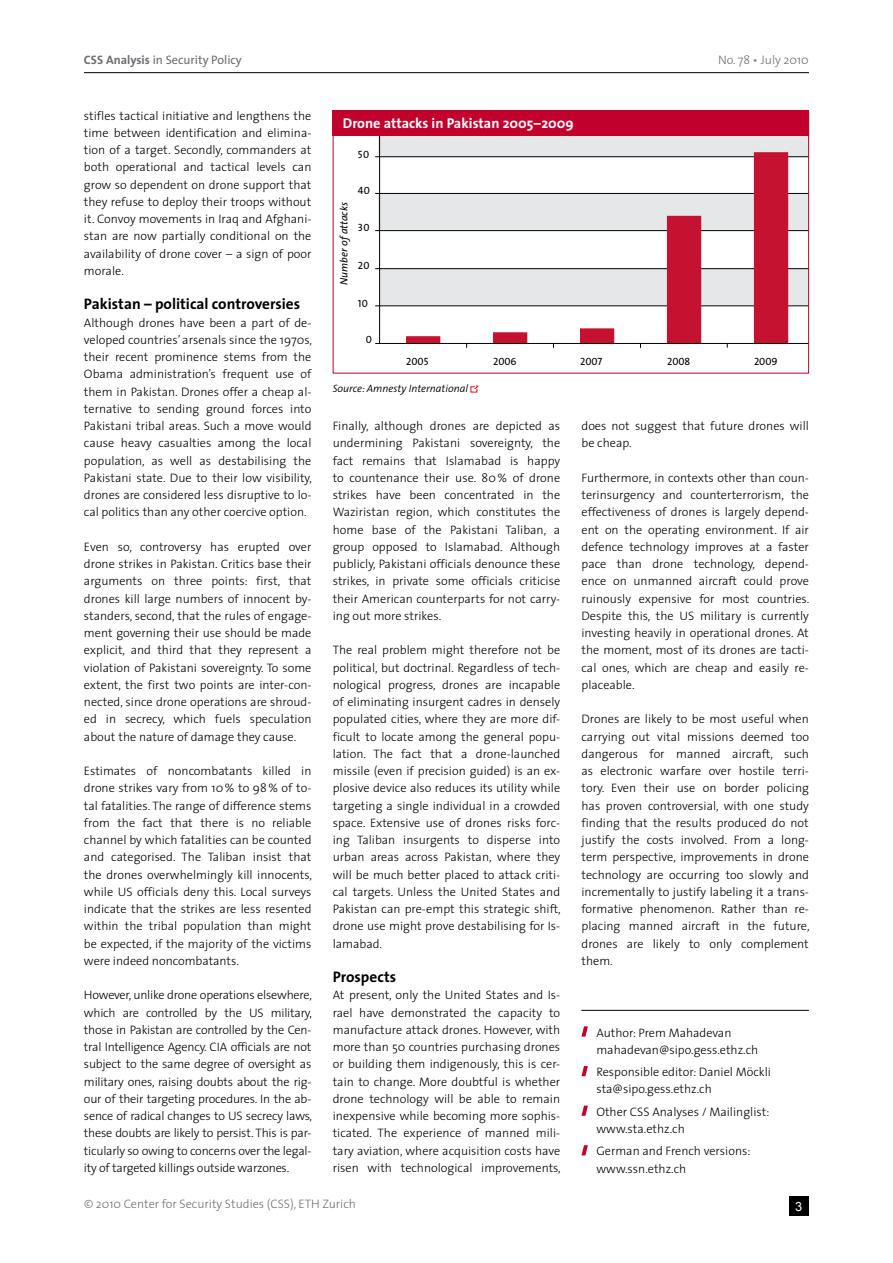
<style>
.page{position:relative;width:893px;height:1263px;background:#fff}
.page>*{position:absolute;margin:0;border:0;box-sizing:border-box;transform-origin:0 0}
._5_Untertitel{font:700 15.3px "The Sans";color:#000}
.BOX_1_Titel_weiss{font:700 14.25px "The Sans";color:#fff}
.t1{font:12.75px "Arial";color:#fff}
._4_Text{font:300 12.3px/17.2px "The Sans";color:#000;text-align:justify}
.bullets{font:300 12.3px "The Sans";color:#000}
.t2{font:300 12.3px "The Sans";color:#6d6e71}
.t3{font:12.3px "The Sans";color:#6d6e71}
._3_Bildlegende{font:italic 300 10.65px "The Sans";color:#000}
.t4{font:10.5px "The Sans Caps";color:#000}
.t5{font:italic 10.5px "The Sans";color:#000}
.s1{font-weight:700}
</style>
<div class="page">
<hr style="left:84px;top:72px;width:725px;height:1px;background:#000">
<div style="left:789px;top:1196px;width:20px;height:20px;background:#000"></div>
<div style="left:379px;top:118px;width:430px;height:39px;background:#e6e7e8"></div>
<div style="left:379px;top:193px;width:430px;height:37px;background:#e6e7e8"></div>
<div style="left:379px;top:268px;width:430px;height:37px;background:#e6e7e8"></div>
<hr style="left:375px;top:156px;width:434px;height:1px;background:#000">
<hr style="left:375px;top:193px;width:434px;height:1px;background:#000">
<hr style="left:375px;top:230px;width:434px;height:1px;background:#000">
<hr style="left:375px;top:268px;width:434px;height:1px;background:#000">
<hr style="left:375px;top:305px;width:434px;height:1px;background:#000">
<hr style="left:379px;top:118px;width:1px;height:226px;background:#000">
<svg style="left:406px;top:152px;width:382px;height:191px"></svg>
<hr style="left:375px;top:343px;width:434px;height:1px;background:#000">
<div style="left:333px;top:110px;width:476px;height:25px;background:#c1002b"></div>
<svg style="left:581px;top:1026px;width:7px;height:10px"></svg>
<svg style="left:581px;top:1066px;width:7px;height:10px"></svg>
<svg style="left:581px;top:1105px;width:7px;height:11px"></svg>
<svg style="left:581px;top:1145px;width:7px;height:10px"></svg>
<hr style="left:581px;top:1010px;width:228px;height:1px;background:#000">
<svg style="left:470px;top:385px;width:8px;height:8px"></svg>
<p class="t3" style="left:84px;top:50px;width:159px"><span class="s1">CSS Analysis</span> in Security Policy</p>
<p class="t2" style="left:718px;top:50px;width:92px">No. 78 • July 2010</p>
<p class="_4_Text" style="left:84px;top:106px;width:229px">stifles tactical initiative and lengthens the time between identification and elimina&shy;tion of a target. Secondly, commanders at both operational and tactical levels can grow so dependent on drone support that they refuse to deploy their troops without it. Convoy movements in Iraq and Afghani&shy;stan are now partially conditional on the availability of drone cover – a sign of poor morale.</p>
<p class="_5_Untertitel" style="left:84px;top:291px;width:218px">Pakistan – political controversies</p>
<p class="_4_Text" style="left:84px;top:313px;width:230px">Although drones have been a part of de&shy;veloped countries’ arsenals since the 1970s, their recent prominence stems from the Obama administration’s frequent use of them in Pakistan. Drones offer a cheap al&shy;ternative to sending ground forces into Pakistani tribal areas. Such a move would cause heavy casualties among the local population, as well as destabilising the Pakistani state. Due to their low visibility, drones are considered less disruptive to lo&shy;cal politics than any other coercive option.</p>
<p class="_4_Text" style="left:84px;top:538px;width:229px">Even so, controversy has erupted over drone strikes in Pakistan. Critics base their arguments on three points: first, that drones kill large numbers of innocent by&shy;standers, second, that the rules of engage&shy;ment governing their use should be made explicit, and third that they represent a violation of Pakistani sovereignty. To some extent, the first two points are inter-con&shy;nected, since drone operations are shroud&shy;ed in secrecy, which fuels speculation about the nature of damage they cause.</p>
<p class="_4_Text" style="left:84px;top:762px;width:230px">Estimates of noncombatants killed in drone strikes vary from 10% to 98% of to&shy;tal fatalities. The range of difference stems from the fact that there is no reliable channel by which fatalities can be counted and categorised. The Taliban insist that the drones overwhelmingly kill innocents, while US officials deny this. Local surveys indicate that the strikes are less resented within the tribal population than might be expected, if the majority of the victims were indeed noncombatants.</p>
<p class="_4_Text" style="left:84px;top:986px;width:230px">However, unlike drone operations elsewhere, which are controlled by the US military, those in Pakistan are controlled by the Cen&shy;tral Intelligence Agency. CIA officials are not subject to the same degree of oversight as military ones, raising doubts about the rig&shy;our of their targeting procedures. In the ab&shy;sence of radical changes to US secrecy laws, these doubts are likely to persist. This is par&shy;ticularly so owing to concerns over the legal&shy;ity of targeted killings outside warzones.</p>
<p class="BOX_1_Titel_weiss" style="left:343px;top:111px;width:232px">Drone attacks in Pakistan 2005–2009</p>
<p class="t4" style="left:358px;top:146px;width:13px">50</p>
<p class="t4" style="left:358px;top:182px;width:14px">40</p>
<p class="t5" style="left:335px;top:285px;width:84px;rotate:-90deg">Number ofattacks</p>
<p class="t4" style="left:358px;top:219px;width:13px">30</p>
<p class="t4" style="left:358px;top:257px;width:13px">20</p>
<p class="t4" style="left:358px;top:294px;width:12px">10</p>
<p class="t4" style="left:366px;top:331px;width:8px">0</p>
<p class="t4" style="left:406px;top:352px;width:24px">2005</p>
<p class="t4" style="left:493px;top:352px;width:25px">2006</p>
<p class="t4" style="left:580px;top:352px;width:24px">2007</p>
<p class="t4" style="left:667px;top:352px;width:25px">2008</p>
<p class="t4" style="left:754px;top:352px;width:25px">2009</p>
<p class="_3_Bildlegende" style="left:333px;top:380px;width:137px">Source: Amnesty International</p>
<p class="_4_Text" style="left:333px;top:417px;width:229px">Finally, although drones are depicted as undermining Pakistani sovereignty, the fact remains that Islamabad is happy to countenance their use. 80% of drone strikes have been concentrated in the Waziristan region, which constitutes the home base of the Pakistani Taliban, a group opposed to Islamabad. Although publicly, Pakistani officials denounce these strikes, in private some officials criticise their American counterparts for not carry&shy;ing out more strikes.</p>
<p class="_4_Text" style="left:333px;top:641px;width:230px">The real problem might therefore not be political, but doctrinal. Regardless of tech&shy;nological progress, drones are incapable of eliminating insurgent cadres in densely populated cities, where they are more dif&shy;ficult to locate among the general popu&shy;lation. The fact that a drone-launched missile (even if precision guided) is an ex&shy;plosive device also reduces its utility while targeting a single individual in a crowded space. Extensive use of drones risks forc&shy;ing Taliban insurgents to disperse into urban areas across Pakistan, where they will be much better placed to attack criti&shy;cal targets. Unless the United States and Pakistan can pre-empt this strategic shift, drone use might prove destabilising for Is&shy;lamabad.</p>
<p class="_5_Untertitel" style="left:333px;top:964px;width:65px">Prospects</p>
<p class="_4_Text" style="left:333px;top:986px;width:230px">At present, only the United States and Is&shy;rael have demonstrated the capacity to manufacture attack drones. However, with more than 50 countries purchasing drones or building them indigenously, this is cer&shy;tain to change. More doubtful is whether drone technology will be able to remain inexpensive while becoming more sophis&shy;ticated. The experience of manned mili&shy;tary aviation, where acquisition costs have risen with technological improvements,</p>
<p class="_4_Text" style="left:581px;top:417px;width:229px">does not suggest that future drones will be cheap.</p>
<p class="_4_Text" style="left:581px;top:469px;width:229px">Furthermore, in contexts other than coun&shy;terinsurgency and counterterrorism, the effectiveness of drones is largely depend&shy;ent on the operating environment. If air defence technology improves at a faster pace than drone technology, depend&shy;ence on unmanned aircraft could prove ruinously expensive for most countries.<br>Despite this, the US military is currently investing heavily in operational drones. At the moment, most of its drones are tacti&shy;cal ones, which are cheap and easily re&shy;placeable.</p>
<p class="_4_Text" style="left:581px;top:710px;width:230px">Drones are likely to be most useful when carrying out vital missions deemed too dangerous for manned aircraft, such as electronic warfare over hostile terri&shy;tory. Even their use on border policing has proven controversial, with one study finding that the results produced do not justify the costs involved. From a long&shy;term perspective, improvements in drone technology are occurring too slowly and incrementally to justify labeling it a trans&shy;formative phenomenon. Rather than re&shy;placing manned aircraft in the future, drones are likely to only complement them.</p>
<p class="bullets" style="left:596px;top:1022px;width:137px">Author: Prem Mahadevan</p>
<p class="bullets" style="left:596px;top:1039px;width:163px">mahadevan@sipo.gess.ethz.ch</p>
<p class="bullets" style="left:596px;top:1062px;width:176px">Responsible editor: Daniel Möckli</p>
<p class="bullets" style="left:596px;top:1079px;width:117px">sta@sipo.gess.ethz.ch</p>
<p class="bullets" style="left:596px;top:1101px;width:174px">Other CSS Analyses / Mailinglist:</p>
<p class="bullets" style="left:596px;top:1119px;width:90px">www.sta.ethz.ch</p>
<p class="bullets" style="left:596px;top:1141px;width:156px">German and French versions:</p>
<p class="bullets" style="left:596px;top:1158px;width:91px">www.ssn.ethz.ch</p>
<p class="t2" style="left:84px;top:1194px;width:273px">© 2010 Center for Security Studies (CSS), ETH Zurich</p>
<p class="t1" style="left:795px;top:1198px;width:9px">3</p>
</div>
